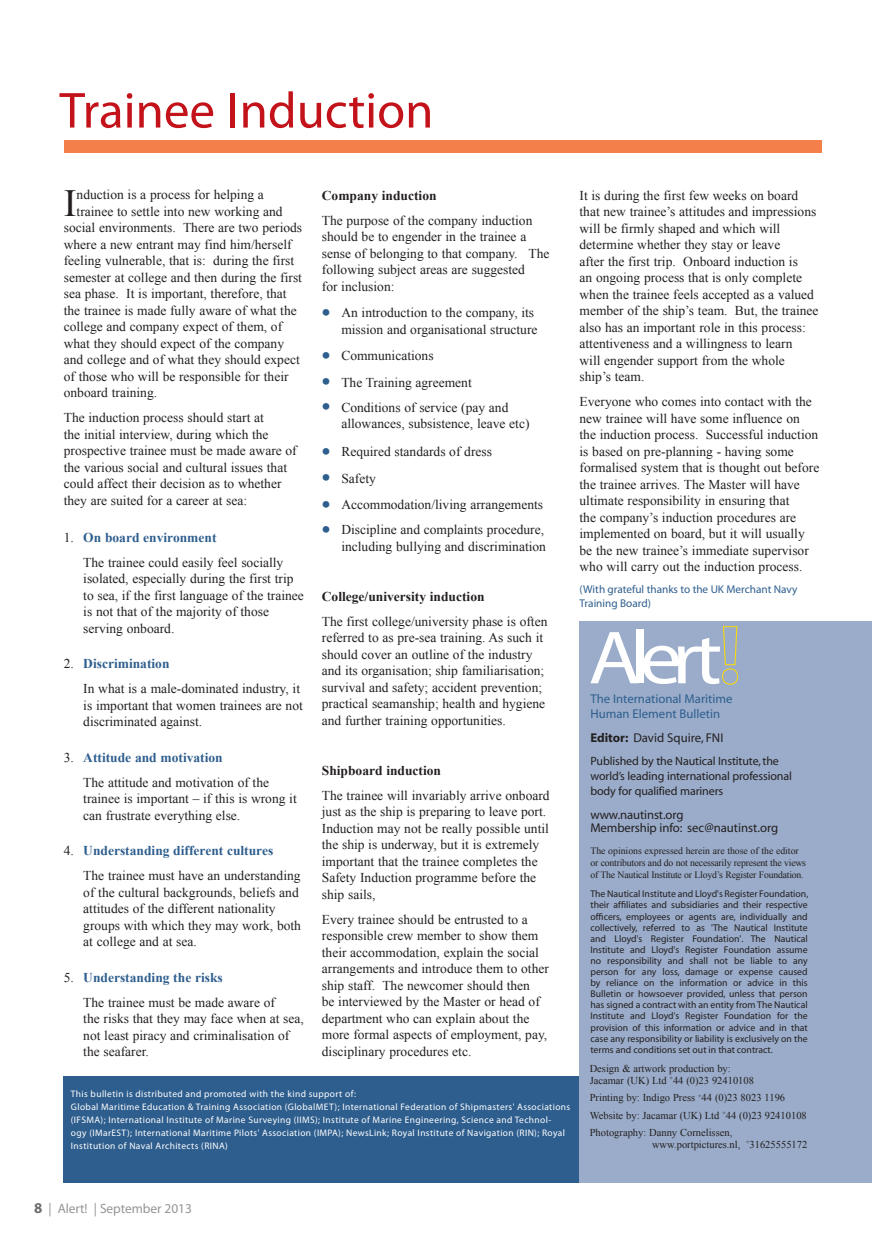
<style>
.page{position:relative;width:872px;height:1246px;background:#fff}
.page>*{position:absolute;margin:0;border:0;box-sizing:border-box;transform-origin:0 0}
.t1{font:51px "Myriad Pro";color:#c4121a}
.t2{font:38.4px "Times New Roman";color:#231f20}
.t3{font:13.5px/16.5px "Times New Roman";color:#231f20}
.t4{font:700 13.5px "Times New Roman";color:#231f20}
.t5{font:13.5px "Myriad Pro";letter-spacing:-.005em;color:#939598}
.t6{font:12.75px/13.5px "Myriad";letter-spacing:-.01em;color:#231f20}
.t7{font:12.75px/15px "Myriad";color:#2e5e8e}
.t8{font:12px/15px "Myriad";letter-spacing:-.01em;color:#231f20}
.t9{font:11.25px/13.5px "Myriad Pro";color:#2e5e8e}
.t10{font:10.5px/17.5px "Times New Roman";color:#231f20}
.t11{font:9.75px/11.1px "Myriad";color:#231f20;text-align:justify}
.t12{font:9.75px/12px "Times New Roman";letter-spacing:-.02em;color:#231f20}
.t13{font:9.45px/13px "Myriad Pro";letter-spacing:.04em;color:#fff}
.s1{font-family:"Myriad Pro";font-weight:700;font-size:25.5px;color:#2e5e8e}
.s2{font-weight:700;color:#2e5e8e}
.s3{font-weight:700}
.s4{font-weight:700;font-size:15px;color:#6c6d70}
</style>
<div class="page">
<div style="left:63px;top:1076px;width:536px;height:106px;background:#2e5e8e"></div>
<div style="left:579px;top:621px;width:293px;height:561px;background:#9aacc9"></div>
<svg style="left:590px;top:626px;width:148px;height:59px"></svg>
<div style="left:64px;top:140px;width:757px;height:12px;background:#f57f4b"></div>
<h1 class="t1" style="left:60px;top:79px;width:375px">Trainee Induction</h1>
<h2 class="t2" style="left:64px;top:177px;width:14px">I</h2>
<p class="t3" style="left:77px;top:186px;width:189px">nduction is a process for helping a</p>
<p class="t4" style="left:322px;top:186px;width:116px">Company induction</p>
<p class="t3" style="left:322px;top:212px;width:229px">The purpose of the company induction should be to engender in the trainee a sense of belonging to that company. The following subject areas are suggested<br>for inclusion:</p>
<p class="t3" style="left:322px;top:304px;width:217px;text-align:right"><span class="s1">•</span> An introduction to the company, its mission and organisational structure</p>
<p class="t3" style="left:322px;top:347px;width:113px"><span class="s1">•</span> Communications</p>
<p class="t3" style="left:322px;top:374px;width:151px"><span class="s1">•</span> The Training agreement</p>
<p class="t3" style="left:341px;top:399px;width:190px;text-indent:-20px"><span class="s1">•</span> Conditions of service (pay and allowances, subsistence, leave etc)</p>
<p class="t3" style="left:322px;top:443px;width:172px"><span class="s1">•</span> Required standards of dress</p>
<p class="t3" style="left:322px;top:470px;width:55px"><span class="s1">•</span> Safety</p>
<p class="t3" style="left:322px;top:496px;width:223px"><span class="s1">•</span> Accommodation/living arrangements</p>
<p class="t3" style="left:322px;top:521px;width:226px;text-align:right"><span class="s1">•</span> Discipline and complaints procedure, including bullying and discrimination</p>
<p class="t4" style="left:322px;top:587px;width:164px">College/university induction</p>
<p class="t3" style="left:322px;top:613px;width:227px">The first college/university phase is often referred to as pre-sea training. As such it should cover an outline of the industry and its organisation; ship familiarisation; survival and safety; accident prevention; practical seamanship; health and hygiene and further training opportunities.</p>
<p class="t4" style="left:322px;top:761px;width:121px">Shipboard induction</p>
<p class="t3" style="left:322px;top:787px;width:229px">The trainee will invariably arrive onboard just as the ship is preparing to leave port.<br>Induction may not be really possible until the ship is underway, but it is extremely important that the trainee completes the Safety Induction programme before the ship sails,</p>
<p class="t3" style="left:322px;top:911px;width:228px">Every trainee should be entrusted to a responsible crew member to show them their accommodation, explain the social arrangements and introduce them to other ship staff. The newcomer should then<br>be interviewed by the Master or head of department who can explain about the more formal aspects of employment, pay, disciplinary procedures etc.</p>
<p class="t13" style="left:71px;top:1087px;width:501px">This bulletin is distributed and promoted with the kind support of:<br>Global Maritime Education &amp; Training Association (GlobalMET); International Federation of Shipmasters' Associations (IFSMA); International Institute of Marine Surveying (IIMS); Institute of Marine Engineering, Science and Technol-<br>ogy (IMarEST); International Maritime Pilots' Association (IMPA); NewsLink; Royal Institute of Navigation (RIN); Royal Institution of Naval Architects (RINA)</p>
<p class="t3" style="left:77px;top:203px;width:207px">trainee to settle into new working and</p>
<p class="t3" style="left:64px;top:219px;width:240px">social environments. There are two periods</p>
<p class="t3" style="left:64px;top:236px;width:229px">where a new entrant may find him/herself</p>
<p class="t3" style="left:64px;top:252px;width:232px">feeling vulnerable, that is: during the first</p>
<p class="t3" style="left:64px;top:269px;width:240px">semester at college and then during the first</p>
<p class="t3" style="left:64px;top:285px;width:224px">sea phase. It is important, therefore, that</p>
<p class="t3" style="left:64px;top:302px;width:234px">the trainee is made fully aware of what the</p>
<p class="t3" style="left:64px;top:318px;width:220px">college and company expect of them, of</p>
<p class="t3" style="left:64px;top:335px;width:222px">what they should expect of the company</p>
<p class="t3" style="left:64px;top:351px;width:237px">and college and of what they should expect</p>
<p class="t3" style="left:64px;top:368px;width:226px">of those who will be responsible for their</p>
<p class="t3" style="left:64px;top:384px;width:95px">onboard training.</p>
<p class="t3" style="left:64px;top:409px;width:234px">The induction process should start at<br>the initial interview, during which the prospective trainee must be made aware of the various social and cultural issues that could affect their decision as to whether they are suited for a career at sea:</p>
<p class="t3" style="left:83px;top:524px;width:201px;line-height:25px;text-indent:-19px">1. <span class="s2">On board environment<br></span>The trainee could easily feel socially</p>
<p class="t3" style="left:83px;top:570px;width:222px">isolated, especially during the first trip to sea, if the first language of the trainee is not that of the majority of those serving onboard.</p>
<p class="t3" style="left:83px;top:651px;width:218px;line-height:25px;text-indent:-19px">2. <span class="s2">Discrimination<br></span>In what is a male-dominated industry, it</p>
<p class="t3" style="left:83px;top:697px;width:221px">is important that women trainees are not discriminated against.</p>
<p class="t3" style="left:83px;top:744px;width:187px;line-height:25px;text-indent:-19px">3. <span class="s2">Attitude and motivation<br></span>The attitude and motivation of the</p>
<p class="t3" style="left:83px;top:790px;width:215px">trainee is important – if this is wrong it can frustrate everything else.</p>
<p class="t3" style="left:83px;top:838px;width:219px;line-height:25px;text-indent:-19px">4. <span class="s2">Understanding different cultures<br></span>The trainee must have an understanding</p>
<p class="t3" style="left:83px;top:884px;width:219px">of the cultural backgrounds, beliefs and attitudes of the different nationality groups with which they may work, both at college and at sea.</p>
<p class="t3" style="left:83px;top:964px;width:193px;line-height:25px;text-indent:-19px">5. <span class="s2">Understanding the risks<br></span>The trainee must be made aware of</p>
<p class="t3" style="left:83px;top:1010px;width:222px">the risks that they may face when at sea, not least piracy and criminalisation of the seafarer.</p>
<p class="t3" style="left:579px;top:187px;width:240px">It is during the first few weeks on board that new trainee’s attitudes and impressions will be firmly shaped and which will determine whether they stay or leave<br>after the first trip. Onboard induction is<br>an ongoing process that is only complete when the trainee feels accepted as a valued member of the ship’s team. But, the trainee also has an important role in this process: attentiveness and a willingness to learn<br>will engender support from the whole ship’s team.</p>
<p class="t3" style="left:579px;top:393px;width:241px">Everyone who comes into contact with the new trainee will have some influence on the induction process. Successful induction is based on pre-planning - having some formalised system that is thought out before the trainee arrives. The Master will have ultimate responsibility in ensuring that<br>the company’s induction procedures are implemented on board, but it will usually be the new trainee’s immediate supervisor who will carry out the induction process.</p>
<p class="t9" style="left:579px;top:582px;width:219px">(With grateful thanks to the UK Merchant Navy<br>Training Board)</p>
<p class="t7" style="left:590px;top:692px;width:143px">The International Maritime<br>Human Element Bulletin</p>
<p class="t6" style="left:590px;top:731px;width:134px"><span class="s3">Editor:</span> David Squire, FNI</p>
<p class="t8" style="left:590px;top:754px;width:203px">Published by the Nautical Institute, the world’s leading international professional body for qualified mariners</p>
<p class="t6" style="left:590px;top:808px;width:189px">www.nautinst.org<br>Membership info: sec@nautinst.org</p>
<p class="t12" style="left:590px;top:844px;width:217px">The opinions expressed herein are those of the editor or contributors and do not necessarily represent the views of The Nautical Institute or Lloyd’s Register Foundation.</p>
<p class="t11" style="left:590px;top:889px;width:219px">The Nautical Institute and Lloyd's Register Foundation, their affiliates and subsidiaries and their respective officers, employees or agents are, individually and collectively, referred to as 'The Nautical Institute and Lloyd's Register Foundation'. The Nautical Institute and Lloyd's Register Foundation assume no responsibility and shall not be liable to any person for any loss, damage or expense caused by reliance on the information or advice in this Bulletin or howsoever provided, unless that person has signed a contract with an entity from The Nautical Institute and Lloyd's Register Foundation for the provision of this information or advice and in that case any responsibility or liability is exclusively on the terms and conditions set out in that contract.</p>
<p class="t10" style="left:590px;top:1062px;width:166px;line-height:12px">Design &amp; artwork production by:<br>Jacamar (UK) Ltd <sup>+</sup>44 (0)23 92410108</p>
<p class="t10" style="left:590px;top:1088px;width:219px">Printing by: Indigo Press <sup>+</sup>44 (0)23 8023 1196<br>Website by: Jacamar (UK) Ltd <sup>+</sup>44 (0)23 92410108<br>Photography: Danny Cornelissen,</p>
<p class="t10" style="left:652px;top:1135px;width:157px">www.portpictures.nl, <sup>+</sup>31625555172</p>
<p class="t5" style="left:34px;top:1200px;width:159px"><span class="s4">8</span> | Alert! | September 2013</p>
</div>
